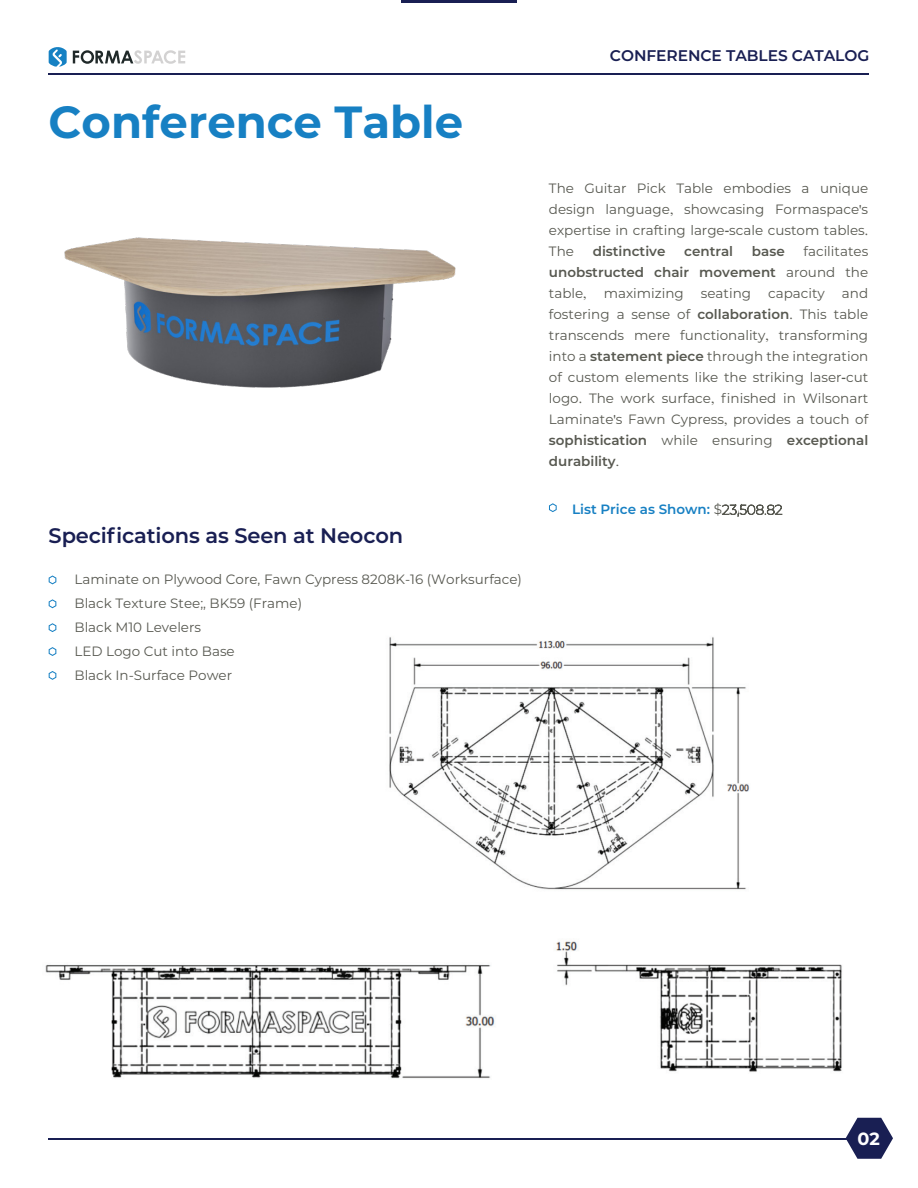
<style>
.page{position:relative;width:918px;height:1188px;background:#fff}
.page>*{position:absolute;margin:0;border:0;box-sizing:border-box;transform-origin:0 0}
.t1{font:700 45px "Montserrat";color:#1780c3}
.t2{font:600 21px "Montserrat";letter-spacing:-.005em;color:#191f53}
.t3{font:700 17.7px "Montserrat";color:#fff}
.t4{font:600 15.45px "Montserrat";letter-spacing:-.005em;color:#191f53}
.t5{font:13.5px/21px "Montserrat";color:#575850;text-align:justify}
.t6{font:600 13.5px "Montserrat";color:#1780c3}
.t7{font:600 13.5px "Montserrat";color:#575850}
.s1{font-family:"Mshtakan"}
.s2{font-weight:600}
.s3{font-family:"Mshtakan";font-weight:700}
.s4{font-weight:400;color:#575850}
.s5{font-weight:100;color:#575850}
</style>
<div class="page">
<svg style="left:846px;top:1118px;width:47px;height:41px"></svg>
<hr style="left:49px;top:1138px;width:798px;height:1px;background:#191f53">
<hr style="left:49px;top:73px;width:820px;height:1px;background:#191f53">
<hr style="left:401px;top:0;width:116px;height:3px;background:#191f53">
<svg style="left:49px;top:47px;width:18px;height:20px"></svg>
<svg style="left:73px;top:50px;width:112px;height:14px"></svg>
<svg style="left:549px;top:503px;width:8px;height:9px"></svg>
<svg style="left:49px;top:575px;width:7px;height:9px"></svg>
<svg style="left:49px;top:623px;width:7px;height:9px"></svg>
<svg style="left:49px;top:647px;width:7px;height:9px"></svg>
<svg style="left:49px;top:671px;width:7px;height:9px"></svg>
<svg style="left:49px;top:599px;width:7px;height:9px"></svg>
<img style="left:389px;top:637px;width:361px;height:253px">
<img style="left:45px;top:964px;width:450px;height:115px">
<img style="left:556px;top:941px;width:286px;height:131px">
<img style="left:64px;top:237px;width:392px;height:151px">
<h1 class="t1" style="left:49px;top:90px;width:416px">Conference Table</h1>
<h2 class="t2" style="left:49px;top:520px;width:356px">Specifications as Seen at Neocon</h2>
<p class="t5" style="left:75px;top:567px;width:449px;line-height:24px;text-align:left">Laminate on Plywood Core, Fawn Cypress 8208K-16 (Worksurface)<br>Black Texture Stee;, BK59 (Frame)<br>Black M10 Levelers<br>LED Logo Cut into Base<br>Black In-Surface Power</p>
<p class="t4" style="left:610px;top:45px;width:261px">CONFERENCE TABLES CATALOG</p>
<p class="t5" style="left:549px;top:177px;width:321px">The Guitar Pick Table embodies a unique design language<span class="s1">,</span> showcasing Formaspace<span class="s1">'</span>s expertise in crafting large<span class="s1">-</span>scale custom tables<span class="s1">.<br></span>The</p>
<p class="t7" style="left:593px;top:242px;width:74px">distinctive</p>
<p class="t7" style="left:684px;top:242px;width:50px">central</p>
<p class="t7" style="left:752px;top:242px;width:34px">base</p>
<p class="t5" style="left:549px;top:240px;width:321px;text-indent:255px">facilitates <span class="s2">unobstructed chair movement</span> around the table<span class="s1">,</span></p>
<p class="t5" style="left:549px;top:282px;width:321px;text-indent:293px">and fostering a sense of <span class="s2">collaboration</span><span class="s1">.</span> This table transcends mere functionality<span class="s1">,</span> transforming into a <span class="s2">statement piece</span> through the integration of custom elements like the striking laser<span class="s1">-</span>cut logo<span class="s1">.</span> The work surface<span class="s1">,</span> finished in Wilsonart Laminate<span class="s1">'</span>s Fawn Cypress<span class="s1">,</span> provides a touch of <span class="s2">sophistication</span> while ensuring <span class="s2">exceptional durability</span><span class="s3">.</span></p>
<p class="t5" style="left:604px;top:282px;width:82px">maximizing</p>
<p class="t5" style="left:701px;top:282px;width:52px">seating</p>
<p class="t5" style="left:768px;top:282px;width:58px">capacity</p>
<p class="t6" style="left:572px;top:500px;width:212px">List Price as Shown: <span class="s4">$</span><span class="s5">23,508.82</span></p>
<h3 class="t3" style="left:858px;top:1126px;width:24px">02</h3>
</div>
